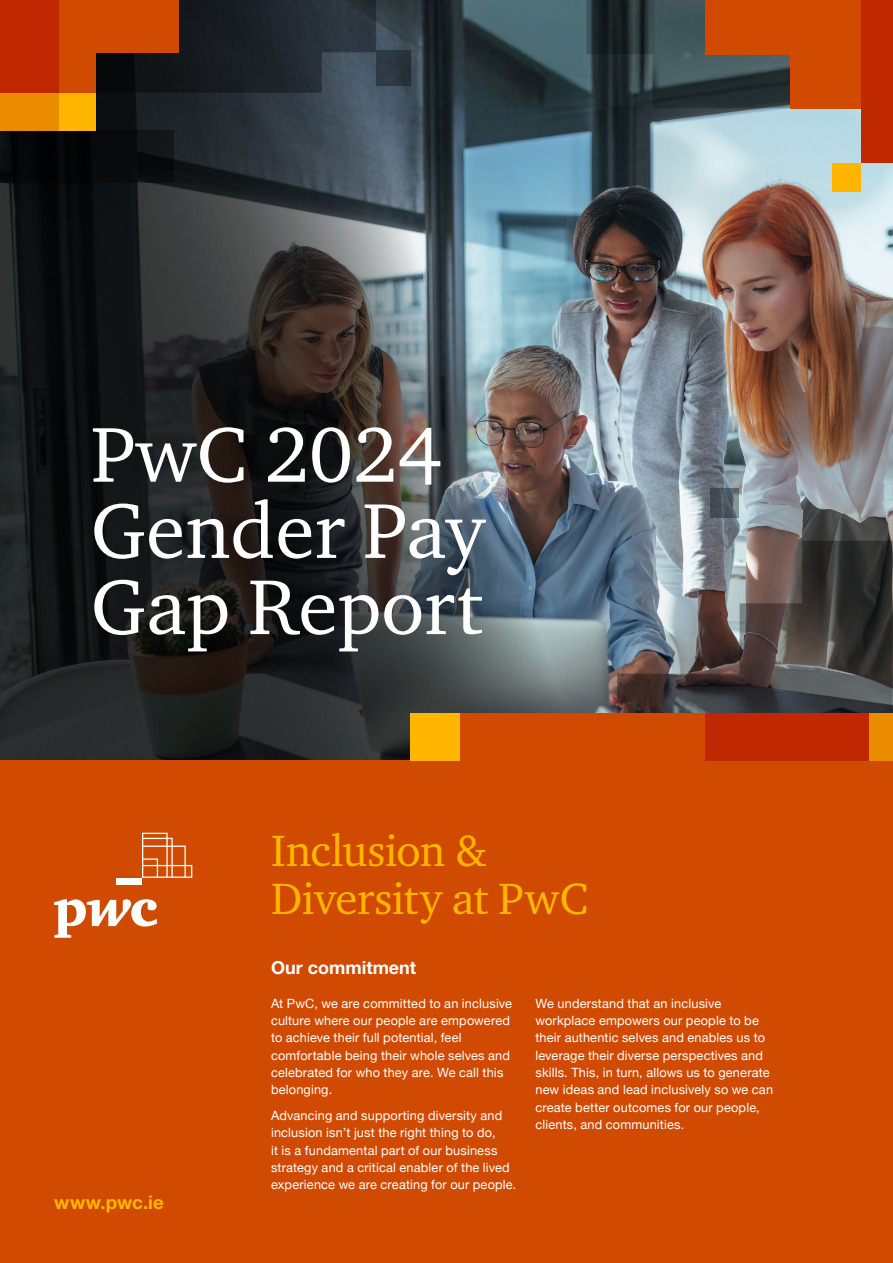
<style>
.page{position:relative;width:893px;height:1263px;background:#fff}
.page>*{position:absolute;margin:0;border:0;box-sizing:border-box;transform-origin:0 0}
.t1{font:79.65px/76.2px "Charter ITC Pro";color:#fff}
.t2{font:45px/48px "Charter ITC Pro";letter-spacing:-.01em;color:#ffb600}
.t3{font:700 18.75px "Helvetica Neue LT Std";letter-spacing:.01em;color:#ffb600}
.t4{font:700 18px "Helvetica Neue LT Std";color:#fff}
.body{font:12.75px/17.2px "Helvetica Neue";letter-spacing:.015em;color:#fff}
</style>
<div class="page">
<img style="left:727px;top:108px;width:166px;height:433px">
<img style="left:0;top:0;width:727px;height:761px">
<svg style="left:711px;top:488px;width:28px;height:29px"></svg>
<svg style="left:586px;top:0;width:205px;height:108px;background:#303f41"></svg>
<div style="left:791px;top:54px;width:102px;height:54px;background:#d04a02"></div>
<div style="left:706px;top:0;width:187px;height:54px;background:#d04a02"></div>
<div style="left:861px;top:0;width:32px;height:162px;background:#bf2800"></div>
<div style="left:833px;top:163px;width:28px;height:28px;background:#ffb600"></div>
<svg style="left:96px;top:0;width:280px;height:93px;background:#20262c"></svg>
<div style="left:0;top:130px;width:174px;height:53px;background:linear-gradient(to right,#020304,#0c0f10)"></div>
<div style="left:0;top:0;width:179px;height:52px;background:#d04a02"></div>
<div style="left:0;top:52px;width:96px;height:53px;background:#d04a02"></div>
<div style="left:0;top:93px;width:96px;height:37px;background:#ffb600"></div>
<div style="left:0;top:93px;width:59px;height:37px;background:#eb8c00"></div>
<div style="left:0;top:0;width:59px;height:93px;background:#bf2800"></div>
<div style="left:376px;top:50px;width:35px;height:36px;background:#2c3842"></div>
<div style="left:0;top:761px;width:893px;height:502px;background:#d04a02"></div>
<svg style="left:54px;top:899px;width:103px;height:39px"></svg>
<div style="left:116px;top:878px;width:26px;height:6px;background:#fff"></div>
<svg style="left:142px;top:833px;width:50px;height:45px"></svg>
<svg style="left:617px;top:541px;width:276px;height:173px;background:#5a585a"></svg>
<div style="left:460px;top:714px;width:433px;height:47px;background:#d04a02"></div>
<div style="left:706px;top:714px;width:187px;height:47px;background:#bf2800"></div>
<div style="left:869px;top:714px;width:24px;height:47px;background:#eb8c00"></div>
<div style="left:411px;top:714px;width:49px;height:47px;background:#ffb600"></div>
<p class="t1" style="left:91px;top:415px;width:352px">PwC 2024</p>
<p class="t1" style="left:91px;top:491px;width:395px">Gender Pay<br>Gap Report</p>
<p class="t2" style="left:271px;top:826px;width:319px">Inclusion &amp;<br>Diversity at PwC</p>
<p class="t3" style="left:54px;top:1191px;width:111px">www.pwc.ie</p>
<p class="t4" style="left:271px;top:957px;width:147px">Our commitment</p>
<p class="body" style="left:271px;top:995px;width:243px">At PwC, we are committed to an inclusive culture where our people are empowered to achieve their full potential, feel comfortable being their whole selves and celebrated for who they are. We call this belonging.</p>
<p class="body" style="left:271px;top:1107px;width:247px">Advancing and supporting diversity and inclusion isn’t just the right thing to do,<br>it is a fundamental part of our business strategy and a critical enabler of the lived experience we are creating for our people.</p>
<p class="body" style="left:535px;top:995px;width:239px">We understand that an inclusive workplace empowers our people to be their authentic selves and enables us to leverage their diverse perspectives and skills. This, in turn, allows us to generate new ideas and lead inclusively so we can create better outcomes for our people, clients, and communities.</p>
</div>
